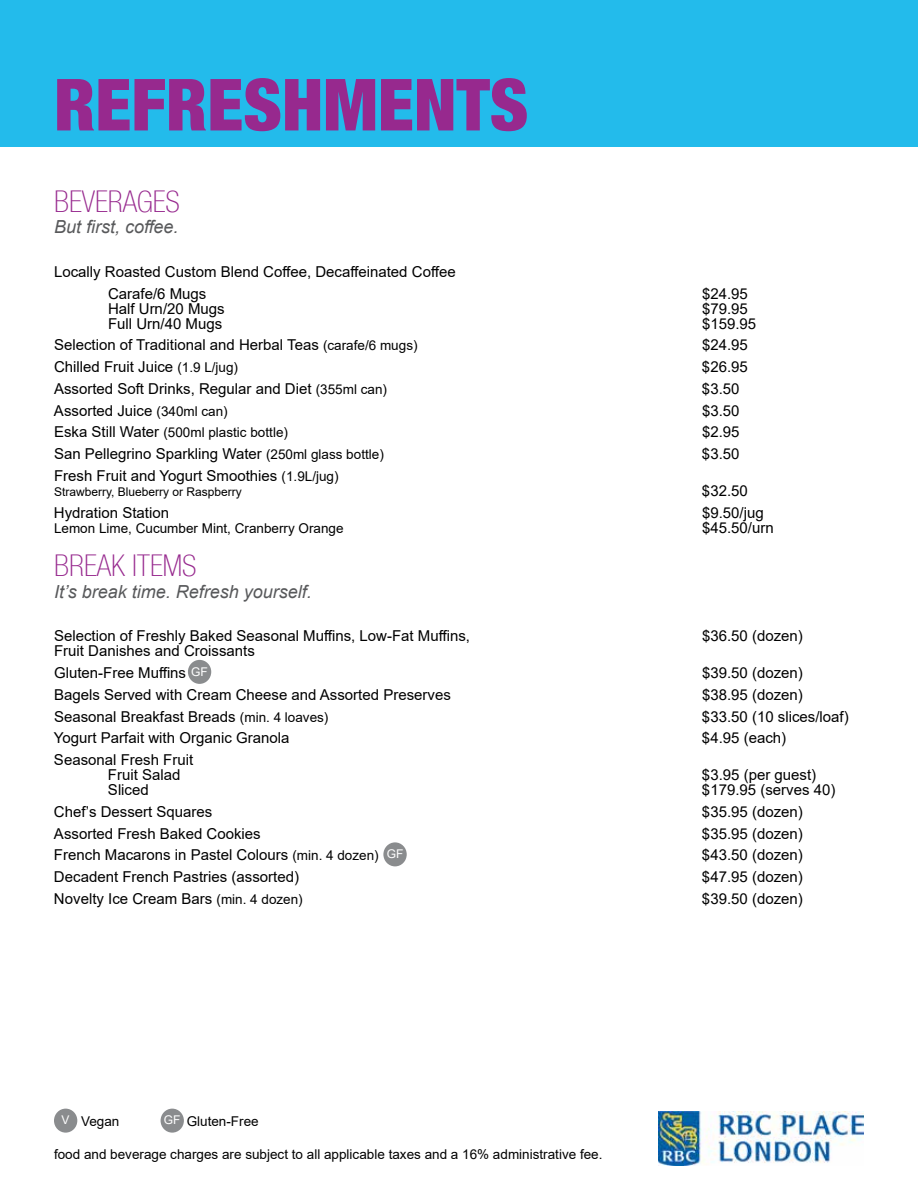
<style>
.page{position:relative;width:918px;height:1188px;background:#fff}
.page>*{position:absolute;margin:0;border:0;box-sizing:border-box;transform-origin:0 0}
.t1{font:900 condensed 72px "Helvetica Neue";color:#97298e}
.t2{font:100 condensed 30px "Helvetica Neue Thin Cond";color:#97298e}
.t3{font:italic 18px "Arial";color:#58595b}
.t4{font:15px/21.8px "Arial";color:#000}
.t5{font:13.5px "Arial";color:#000}
.t6{font:12px "Arial";color:#000}
.t7{font:12px "Arial";color:#fff}
.s1{font-size:13.5px}
.s2{font-size:15px}
.s3{font-size:12px;color:#fff}
</style>
<div class="page">
<div style="left:54px;top:1109px;width:23px;height:24px;background:#8a8c8e;border-radius:50%"></div>
<div style="left:161px;top:1109px;width:23px;height:24px;background:#8a8c8e;border-radius:50%"></div>
<img style="left:659px;top:1111px;width:205px;height:55px">
<div style="left:0;top:0;width:918px;height:147px;background:#23bbeb"></div>
<div style="left:188px;top:660px;width:23px;height:24px;background:#8a8c8e;border-radius:50%"></div>
<div style="left:383px;top:842px;width:24px;height:24px;background:#8a8c8e;border-radius:50%"></div>
<h1 class="t1" style="left:54px;top:60px;width:476px">REFRESHMENTS</h1>
<h2 class="t2" style="left:54px;top:184px;width:128px">BEVERAGES</h2>
<p class="t3" style="left:54px;top:215px;width:126px">But first, coffee.</p>
<p class="t4" style="left:108px;top:261px;width:349px;text-indent:-54px">Locally Roasted Custom Blend Coffee, Decaffeinated Coffee<br>Carafe/6 Mugs</p>
<p class="t4" style="left:702px;top:282px;width:47px">$24.95</p>
<p class="t4" style="left:108px;top:297px;width:118px">Half Urn/20 Mugs</p>
<p class="t4" style="left:702px;top:297px;width:47px">$79.95</p>
<p class="t4" style="left:108px;top:312px;width:116px">Full Urn/40 Mugs</p>
<p class="t4" style="left:702px;top:312px;width:56px">$159.95</p>
<p class="t4" style="left:54px;top:334px;width:365px">Selection of Traditional and Herbal Teas <span class="s1">(carafe/6 mugs)</span></p>
<p class="t4" style="left:702px;top:334px;width:47px">$24.95</p>
<p class="t4" style="left:54px;top:356px;width:186px">Chilled Fruit Juice <span class="s1">(1.9 L/jug)</span></p>
<p class="t4" style="left:702px;top:356px;width:47px">$26.95</p>
<p class="t4" style="left:54px;top:378px;width:335px">Assorted Soft Drinks, Regular and Diet <span class="s1">(355ml can)</span></p>
<p class="t4" style="left:702px;top:378px;width:39px">$3.50</p>
<p class="t4" style="left:54px;top:399px;width:175px">Assorted Juice <span class="s1">(340ml can)</span></p>
<p class="t4" style="left:702px;top:399px;width:39px">$3.50</p>
<p class="t5" style="left:54px;top:423px;width:236px"><span class="s2">Eska Still Water</span> (500ml plastic bottle)</p>
<p class="t4" style="left:702px;top:421px;width:39px">$2.95</p>
<p class="t4" style="left:54px;top:443px;width:331px">San Pellegrino Sparkling Water <span class="s1">(250ml glass bottle)</span></p>
<p class="t4" style="left:702px;top:443px;width:39px">$3.50</p>
<p class="t4" style="left:54px;top:465px;width:286px">Fresh Fruit and Yogurt Smoothies <span class="s1">(1.9L/jug)</span></p>
<p class="t6" style="left:54px;top:483px;width:189px">Strawberry, Blueberry or Raspberry</p>
<p class="t4" style="left:702px;top:480px;width:47px">$32.50</p>
<p class="t4" style="left:54px;top:501px;width:117px">Hydration Station</p>
<p class="t4" style="left:702px;top:501px;width:63px">$9.50/jug</p>
<p class="t5" style="left:54px;top:519px;width:291px">Lemon Lime, Cucumber Mint, Cranberry Orange</p>
<p class="t4" style="left:702px;top:516px;width:73px">$45.50/urn</p>
<h2 class="t2" style="left:54px;top:549px;width:144px">BREAK ITEMS</h2>
<p class="t3" style="left:54px;top:580px;width:259px">It’s break time. Refresh yourself.</p>
<p class="t4" style="left:54px;top:625px;width:418px">Selection of Freshly Baked Seasonal Muffins, Low-Fat Muffins,</p>
<p class="t4" style="left:702px;top:625px;width:102px">$36.50 (dozen)</p>
<p class="t4" style="left:54px;top:640px;width:202px">Fruit Danishes and Croissants<br>Gluten-Free Muffins</p>
<p class="t4" style="left:702px;top:662px;width:102px">$39.50 (dozen)</p>
<p class="t7" style="left:191px;top:663px;width:18px">GF</p>
<p class="t4" style="left:54px;top:684px;width:398px">Bagels Served with Cream Cheese and Assorted Preserves</p>
<p class="t4" style="left:702px;top:684px;width:102px">$38.95 (dozen)</p>
<p class="t4" style="left:54px;top:705px;width:276px">Seasonal Breakfast Breads <span class="s1">(min. 4 loaves)</span></p>
<p class="t4" style="left:702px;top:705px;width:148px">$33.50 (10 slices/loaf)</p>
<p class="t4" style="left:54px;top:727px;width:237px">Yogurt Parfait with Organic Granola</p>
<p class="t4" style="left:702px;top:727px;width:86px">$4.95 (each)</p>
<p class="t4" style="left:108px;top:752px;width:87px;line-height:15px;text-indent:-54px">Seasonal Fresh Fruit<br>Fruit Salad</p>
<p class="t4" style="left:702px;top:764px;width:116px">$3.95 (per guest)</p>
<p class="t4" style="left:108px;top:779px;width:42px">Sliced</p>
<p class="t4" style="left:702px;top:779px;width:135px">$179.95 (serves 40)</p>
<p class="t4" style="left:54px;top:801px;width:160px">Chef’s Dessert Squares</p>
<p class="t4" style="left:702px;top:801px;width:102px">$35.95 (dozen)</p>
<p class="t4" style="left:54px;top:822px;width:208px">Assorted Fresh Baked Cookies</p>
<p class="t4" style="left:702px;top:822px;width:102px">$35.95 (dozen)</p>
<p class="t4" style="left:54px;top:844px;width:326px">French Macarons in Pastel Colours <span class="s1">(min. 4 dozen)</span></p>
<p class="t4" style="left:702px;top:844px;width:102px">$43.50 (dozen)</p>
<p class="t4" style="left:54px;top:866px;width:247px">Decadent French Pastries (assorted)</p>
<p class="t4" style="left:702px;top:866px;width:102px">$47.95 (dozen)</p>
<p class="t4" style="left:54px;top:888px;width:250px">Novelty Ice Cream Bars <span class="s1">(min. 4 dozen)</span></p>
<p class="t4" style="left:702px;top:888px;width:102px">$39.50 (dozen)</p>
<p class="t7" style="left:387px;top:846px;width:18px">GF</p>
<p class="t5" style="left:62px;top:1112px;width:59px"><span class="s3">V</span> Vegan</p>
<p class="t5" style="left:164px;top:1112px;width:96px"><span class="s3">GF</span> Gluten-Free</p>
<p class="t5" style="left:54px;top:1145px;width:550px">food and beverage charges are subject to all applicable taxes and a 16% administrative fee.</p>
</div>
